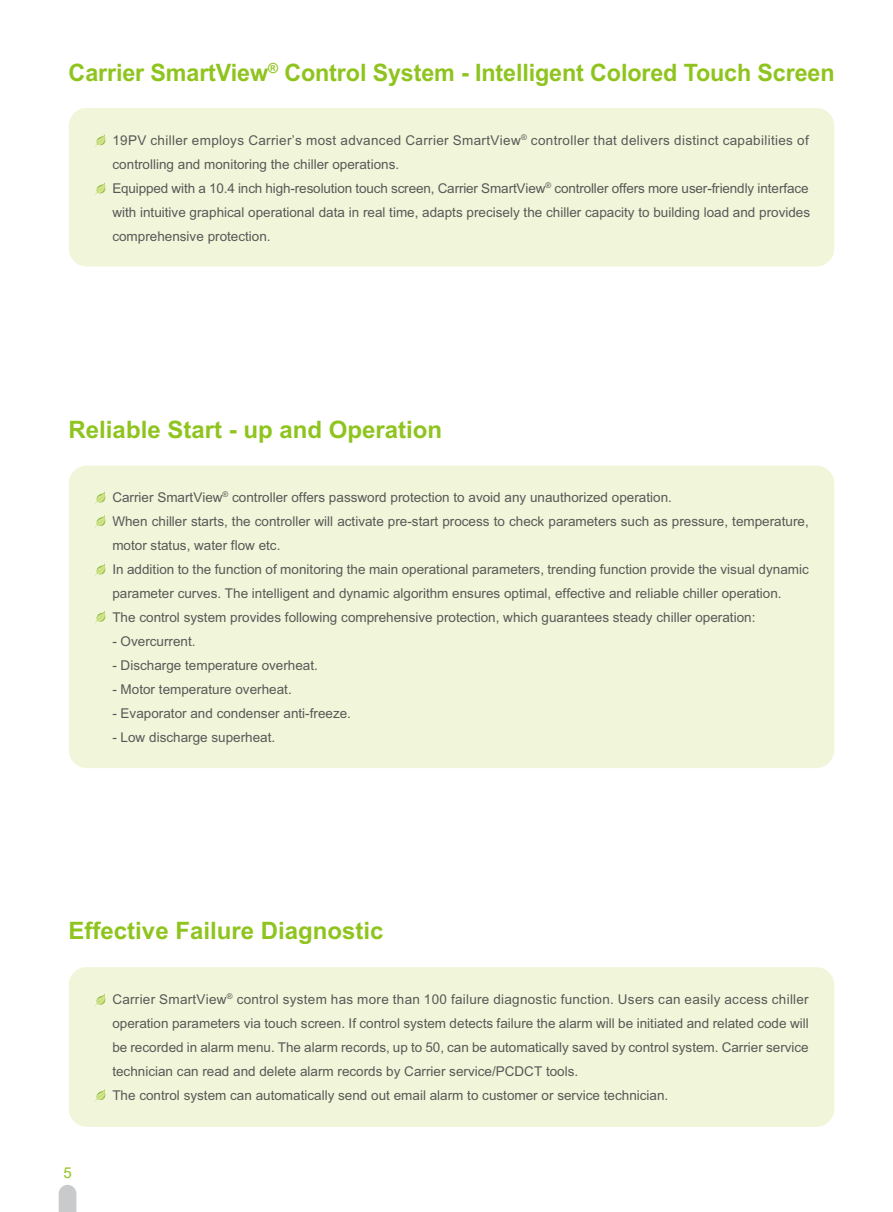
<style>
.page{position:relative;width:893px;height:1212px;background:#fff}
.page>*{position:absolute;margin:0;border:0;box-sizing:border-box;transform-origin:0 0}
.t1{font:700 24px "Arial";letter-spacing:-.005em;color:#8fc41f}
.t2{font:15px "Arial";color:#8fc41f}
.t3{font:13.5px/24px "Arial";color:#595857}
</style>
<div class="page">
<svg style="left:59px;top:1185px;width:17px;height:27px"></svg>
<div style="left:69px;top:108px;width:765px;height:158px;background:#f1f6da;border-radius:18px"></div>
<svg style="left:95px;top:182px;width:11px;height:13px"></svg>
<svg style="left:95px;top:134px;width:11px;height:13px"></svg>
<div style="left:69px;top:465px;width:765px;height:303px;background:#f1f6da;border-radius:18px"></div>
<svg style="left:95px;top:491px;width:11px;height:13px"></svg>
<svg style="left:95px;top:515px;width:11px;height:13px"></svg>
<svg style="left:95px;top:563px;width:11px;height:13px"></svg>
<svg style="left:95px;top:611px;width:11px;height:12px"></svg>
<div style="left:69px;top:967px;width:765px;height:160px;background:#f1f6da;border-radius:18px"></div>
<svg style="left:95px;top:994px;width:11px;height:12px"></svg>
<svg style="left:95px;top:1089px;width:11px;height:13px"></svg>
<h1 class="t1" style="left:69px;top:56px;width:767px">Carrier SmartView<sup>®</sup> Control System - Intelligent Colored Touch Screen</h1>
<p class="t3" style="left:112px;top:128px;width:699px">19PV chiller employs Carrier’s most advanced Carrier SmartView<sup>®</sup> controller that delivers distinct capabilities of controlling and monitoring the chiller operations.<br>Equipped with a 10.4 inch high-resolution touch screen, Carrier SmartView<sup>®</sup> controller offers more user-friendly interface with intuitive graphical operational data in real time, adapts precisely the chiller capacity to building load and provides comprehensive protection.</p>
<h1 class="t1" style="left:69px;top:413px;width:375px">Reliable Start - up and Operation</h1>
<p class="t3" style="left:112px;top:485px;width:698px">Carrier SmartView<sup>®</sup> controller offers password protection to avoid any unauthorized operation.<br>When chiller starts, the controller will activate pre-start process to check parameters such as pressure, temperature, motor status, water flow etc.<br>In addition to the function of monitoring the main operational parameters, trending function provide the visual dynamic parameter curves. The intelligent and dynamic algorithm ensures optimal, effective and reliable chiller operation.<br>The control system provides following comprehensive protection, which guarantees steady chiller operation:</p>
<p class="t3" style="left:112px;top:629px;width:85px">- Overcurrent.</p>
<p class="t3" style="left:112px;top:653px;width:207px">- Discharge temperature overheat.</p>
<p class="t3" style="left:112px;top:677px;width:181px">- Motor temperature overheat.</p>
<p class="t3" style="left:112px;top:701px;width:240px">- Evaporator and condenser anti-freeze.</p>
<p class="t3" style="left:112px;top:725px;width:164px">- Low discharge superheat.</p>
<h1 class="t1" style="left:69px;top:915px;width:316px">Effective Failure Diagnostic</h1>
<p class="t2" style="left:63px;top:1162px;width:10px">5</p>
<p class="t3" style="left:112px;top:987px;width:698px">Carrier SmartView<sup>®</sup> control system has more than 100 failure diagnostic function. Users can easily access chiller operation parameters via touch screen. If control system detects failure the alarm will be initiated and related code will be recorded in alarm menu. The alarm records, up to 50, can be automatically saved by control system. Carrier service technician can read and delete alarm records by Carrier service/PCDCT tools.<br>The control system can automatically send out email alarm to customer or service technician.</p>
</div>
